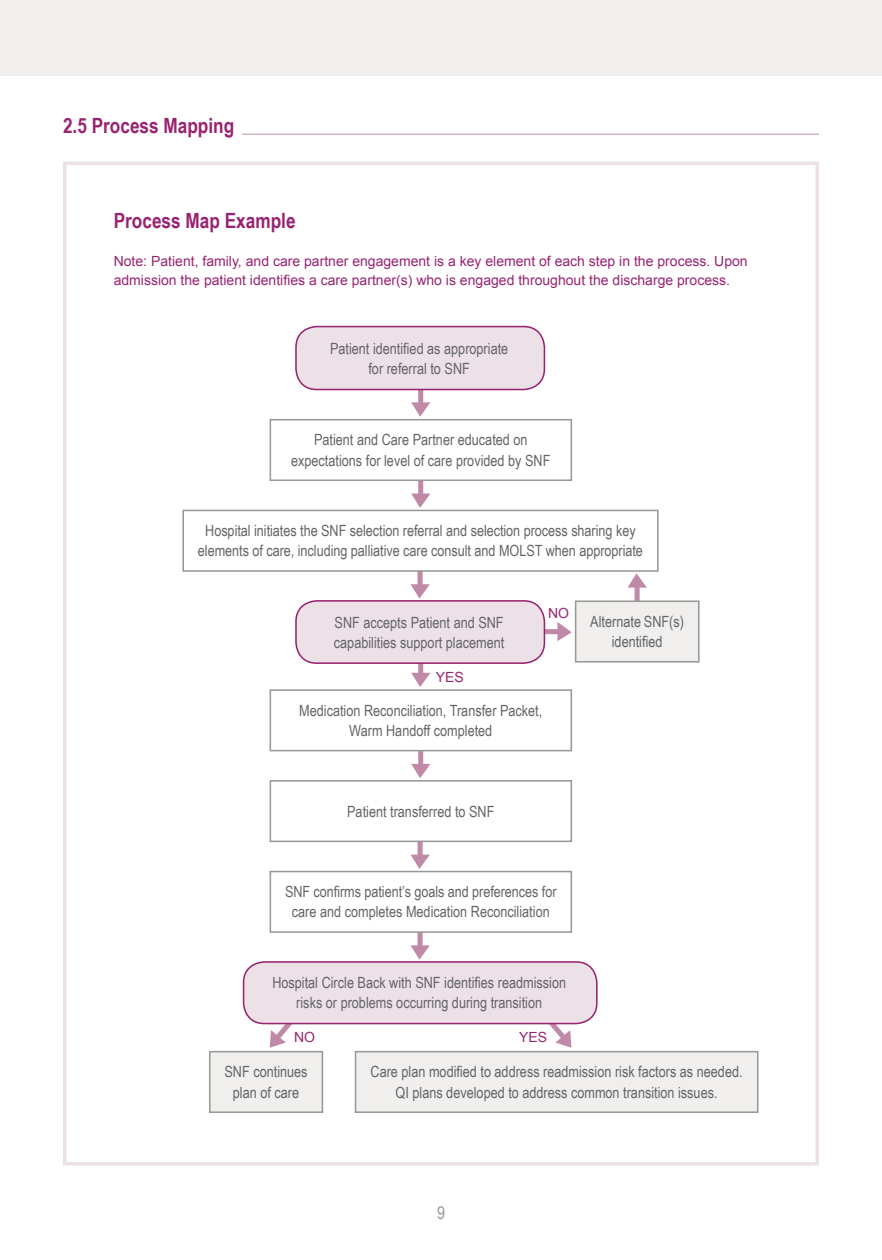
<style>
.page{position:relative;width:882px;height:1260px;background:#fff}
.page>*{position:absolute;margin:0;border:0;box-sizing:border-box;transform-origin:0 0}
.t1{font:700 21px "Arial Narrow";color:#982370}
.t2{font:17.5px "Arial Narrow";color:#989897}
.t3{font:15.4px/20.1px "Arial Narrow";color:#636466;text-align:center}
.t4{font:14px/19.2px "Arial";color:#982370}
</style>
<div class="page">
<div style="left:0;top:0;width:882px;height:76px;background:#f0efee"></div>
<hr style="left:242px;top:134px;width:577px;height:1px;background:#c089a8">
<div style="left:63px;top:162px;width:756px;height:1004px;border:4px solid #ede1e8"></div>
<svg style="left:628px;top:573px;width:19px;height:27px"></svg>
<svg style="left:411px;top:390px;width:19px;height:27px"></svg>
<svg style="left:411px;top:481px;width:19px;height:27px"></svg>
<svg style="left:411px;top:572px;width:19px;height:27px"></svg>
<div style="left:296px;top:327px;width:248px;height:63px;background:#ede1e8;border-radius:21px"></div>
<div style="left:295px;top:326px;width:250px;height:64px;border:2px solid #982370;border-radius:21px"></div>
<div style="left:270px;top:419px;width:302px;height:62px;border:2px solid #989897"></div>
<div style="left:182px;top:510px;width:477px;height:62px;border:2px solid #989897"></div>
<svg style="left:411px;top:664px;width:19px;height:23px"></svg>
<svg style="left:411px;top:751px;width:19px;height:27px"></svg>
<svg style="left:411px;top:842px;width:19px;height:27px"></svg>
<div style="left:270px;top:689px;width:302px;height:62px;border:2px solid #989897"></div>
<svg style="left:545px;top:622px;width:27px;height:19px"></svg>
<div style="left:270px;top:780px;width:302px;height:62px;border:2px solid #989897"></div>
<div style="left:296px;top:601px;width:248px;height:62px;background:#ede1e8;border-radius:21px"></div>
<div style="left:295px;top:600px;width:250px;height:64px;border:2px solid #982370;border-radius:21px"></div>
<svg style="left:411px;top:933px;width:19px;height:27px"></svg>
<div style="left:270px;top:871px;width:302px;height:62px;border:2px solid #989897"></div>
<svg style="left:542px;top:1024px;width:29px;height:24px"></svg>
<svg style="left:270px;top:1024px;width:29px;height:24px"></svg>
<div style="left:244px;top:962px;width:353px;height:62px;background:#ede1e8;border-radius:21px"></div>
<div style="left:243px;top:961px;width:355px;height:63px;border:2px solid #982370;border-radius:21px"></div>
<div style="left:210px;top:1052px;width:112px;height:60px;background:#f0efee"></div>
<div style="left:209px;top:1051px;width:114px;height:62px;border:2px solid #989897"></div>
<div style="left:356px;top:1052px;width:402px;height:60px;background:#f0efee"></div>
<div style="left:355px;top:1051px;width:404px;height:62px;border:2px solid #989897"></div>
<div style="left:576px;top:601px;width:123px;height:61px;background:#f0efee"></div>
<div style="left:575px;top:600px;width:125px;height:63px;border:2px solid #989897"></div>
<p class="t1" style="left:63px;top:110px;width:173px">2.5 Process Mapping</p>
<p class="t1" style="left:114px;top:204px;width:183px">Process Map Example</p>
<p class="t4" style="left:114px;top:252px;width:635px">Note: Patient, family, and care partner engagement is a key element of each step in the process. Upon admission the patient identifies a care partner(s) who is engaged throughout the discharge process.</p>
<p class="t3" style="left:330px;top:338px;width:180px">Patient identified as appropriate for referral to SNF</p>
<p class="t3" style="left:291px;top:429px;width:261px">Patient and Care Partner educated on expectations for level of care provided by SNF</p>
<p class="t3" style="left:198px;top:520px;width:447px">Hospital initiates the SNF selection referral and selection process sharing key elements of care, including palliative care consult and MOLST when appropriate</p>
<p class="t3" style="left:334px;top:612px;width:172px;text-align:left">SNF accepts Patient and SNF capabilities support placement</p>
<p class="t4" style="left:436px;top:667px;width:30px">YES</p>
<p class="t4" style="left:548px;top:604px;width:22px">NO</p>
<p class="t3" style="left:299px;top:700px;width:245px">Medication Reconciliation, Transfer Packet,<br>Warm Handoff completed</p>
<p class="t3" style="left:590px;top:611px;width:95px">Alternate SNF(s) identified</p>
<p class="t3" style="left:347px;top:801px;width:149px">Patient transferred to SNF</p>
<p class="t3" style="left:285px;top:881px;width:273px">SNF confirms patient’s goals and preferences for care and completes Medication Reconciliation</p>
<p class="t3" style="left:272px;top:972px;width:295px">Hospital Circle Back with SNF identifies readmission risks or problems occurring during transition</p>
<p class="t4" style="left:294px;top:1027px;width:22px">NO</p>
<p class="t4" style="left:519px;top:1027px;width:30px">YES</p>
<p class="t3" style="left:225px;top:1061px;width:85px">SNF continues plan of care</p>
<p class="t3" style="left:371px;top:1061px;width:374px">Care plan modified to address readmission risk factors as needed.<br>QI plans developed to address common transition issues.</p>
<p class="t2" style="left:437px;top:1200px;width:9px">9</p>
</div>
